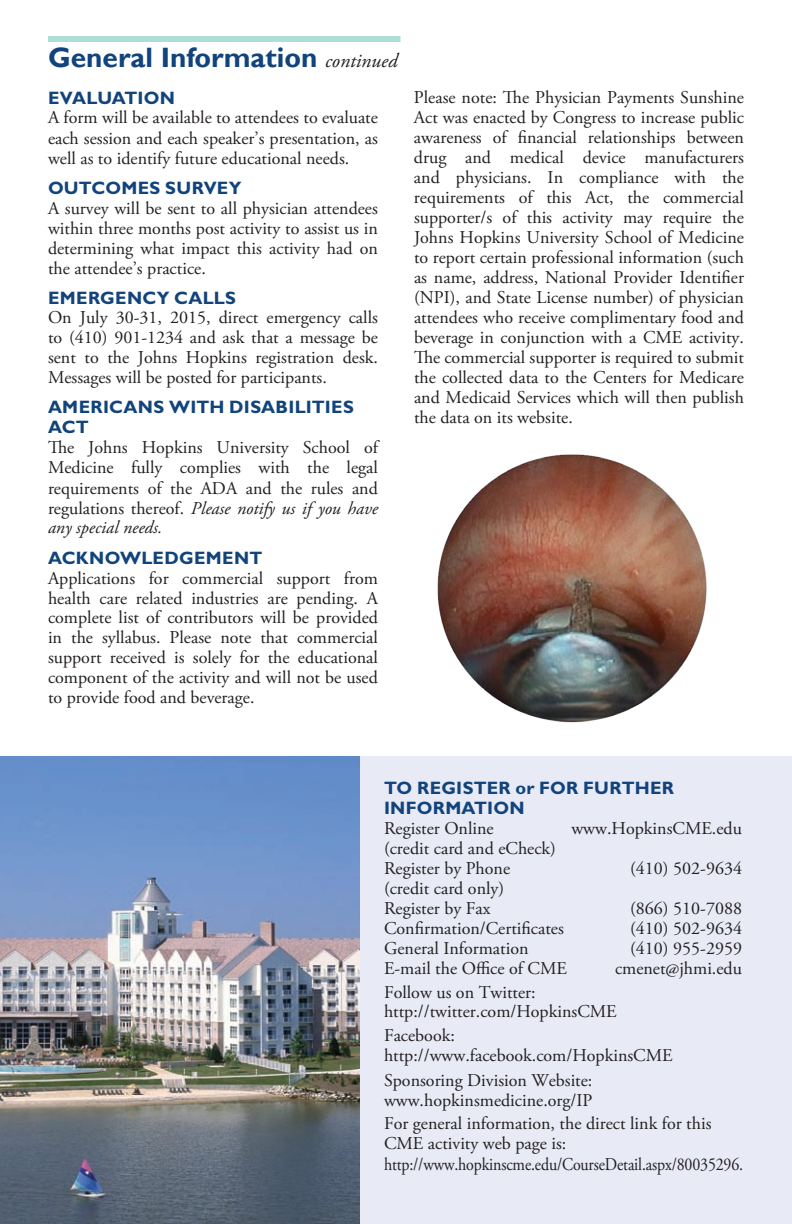
<style>
.page{position:relative;width:792px;height:1224px;background:#fff}
.page>*{position:absolute;margin:0;border:0;box-sizing:border-box;transform-origin:0 0}
.t1{font:700 28px "Gill Sans";color:#11437c}
.No_Indent{font:18px/20px "Adobe Garamond Pro";color:#231f20;text-align:justify}
.Subhead{font:700 18px/20px "Gill Sans";letter-spacing:.015em;color:#11437c}
.No_Indent-2{font:18px "Adobe Garamond Pro";color:#231f20;scale:.89 1}
.s1{font-family:"Adobe Garamond Pro";font-weight:400;font-style:italic;font-size:20px;color:#231f20}
.s2{font-style:italic}
</style>
<div class="page">
<div style="left:360px;top:756px;width:432px;height:468px;background:#e8eaf5"></div>
<img style="left:0;top:756px;width:360px;height:468px">
<div style="left:48px;top:36px;width:352px;height:6px;background:#afded9"></div>
<img style="left:437px;top:454px;width:270px;height:269px">
<p class="t1" style="left:48px;top:41px;width:351px">General Information <span class="s1">continued</span></p>
<p class="Subhead" style="left:48px;top:87px;width:129px">EVALUATION</p>
<p class="No_Indent" style="left:48px;top:108px;width:331px">A form will be available to attendees to evaluate each session and each speaker’s presentation, as well as to identify future educational needs.</p>
<p class="Subhead" style="left:48px;top:177px;width:195px">OUTCOMES SURVEY</p>
<p class="No_Indent" style="left:48px;top:198px;width:332px">A survey will be sent to all physician attendees within three months post activity to assist us in determining what impact this activity had on the attendee’s practice.</p>
<p class="Subhead" style="left:48px;top:287px;width:190px">EMERGENCY CALLS</p>
<p class="No_Indent" style="left:48px;top:308px;width:331px">On July 30-31, 2015, direct emergency calls to (410) 901-1234 and ask that a message be sent to the Johns Hopkins registration desk.<br>Messages will be posted for participants.</p>
<p class="Subhead" style="left:48px;top:397px;width:307px">AMERICANS WITH DISABILITIES<br>ACT</p>
<p class="No_Indent" style="left:48px;top:438px;width:331px">The Johns Hopkins University School of Medicine fully complies with the legal requirements of the ADA and the rules and regulations thereof. <span class="s2">Please notify us if you have any special needs.</span></p>
<p class="Subhead" style="left:48px;top:547px;width:216px">ACKNOWLEDGEMENT</p>
<p class="No_Indent" style="left:48px;top:568px;width:332px">Applications for commercial support from health care related industries are pending. A complete list of contributors will be provided in the syllabus. Please note that commercial support received is solely for the educational component of the activity and will not be used to provide food and beverage.</p>
<p class="No_Indent" style="left:414px;top:88px;width:332px">Please note: The Physician Payments Sunshine Act was enacted by Congress to increase public awareness of financial relationships between drug and medical device manufacturers and physicians. In compliance with the requirements of this Act, the commercial supporter/s of this activity may require the Johns Hopkins University School of Medicine to report certain professional information (such as name, address, National Provider Identifier (NPI), and State License number) of physician attendees who receive complimentary food and beverage in conjunction with a CME activity.<br>The commercial supporter is required to submit the collected data to the Centers for Medicare and Medicaid Services which will then publish the data on its website.</p>
<p class="Subhead" style="left:384px;top:777px;width:292px">TO REGISTER or FOR FURTHER<br>INFORMATION</p>
<p class="No_Indent" style="left:384px;top:818px;width:111px">Register Online</p>
<p class="No_Indent" style="left:571px;top:818px;width:172px">www.HopkinsCME.edu</p>
<p class="No_Indent" style="left:384px;top:838px;width:174px">(credit card and eCheck)</p>
<p class="No_Indent" style="left:384px;top:858px;width:128px">Register by Phone</p>
<p class="No_Indent" style="left:630px;top:858px;width:113px">(410) 502-9634</p>
<p class="No_Indent" style="left:384px;top:878px;width:122px">(credit card only)</p>
<p class="No_Indent" style="left:384px;top:898px;width:108px">Register by Fax</p>
<p class="No_Indent" style="left:630px;top:898px;width:113px">(866) 510-7088</p>
<p class="No_Indent" style="left:384px;top:918px;width:181px">Confirmation/Certificates</p>
<p class="No_Indent" style="left:630px;top:918px;width:113px">(410) 502-9634</p>
<p class="No_Indent" style="left:384px;top:938px;width:146px">General Information</p>
<p class="No_Indent" style="left:630px;top:938px;width:113px">(410) 955-2959</p>
<p class="No_Indent" style="left:384px;top:958px;width:184px">E-mail the Office of CME</p>
<p class="No_Indent" style="left:615px;top:958px;width:128px">cmenet@jhmi.edu</p>
<p class="No_Indent" style="left:384px;top:982px;width:153px">Follow us on Twitter:</p>
<p class="No_Indent" style="left:384px;top:1002px;width:234px">http://twitter.com/HopkinsCME</p>
<p class="No_Indent" style="left:384px;top:1026px;width:72px">Facebook:</p>
<p class="No_Indent" style="left:384px;top:1046px;width:290px">http://www.facebook.com/HopkinsCME</p>
<p class="No_Indent" style="left:384px;top:1070px;width:210px">Sponsoring Division Website:</p>
<p class="No_Indent" style="left:384px;top:1090px;width:210px">www.hopkinsmedicine.org/IP</p>
<p class="No_Indent" style="left:384px;top:1114px;width:329px">For general information, the direct link for this<br>CME activity web page is:</p>
<p class="No_Indent-2" style="left:384px;top:1153px;width:405px">http://www.hopkinscme.edu/CourseDetail.aspx/80035296.</p>
</div>
